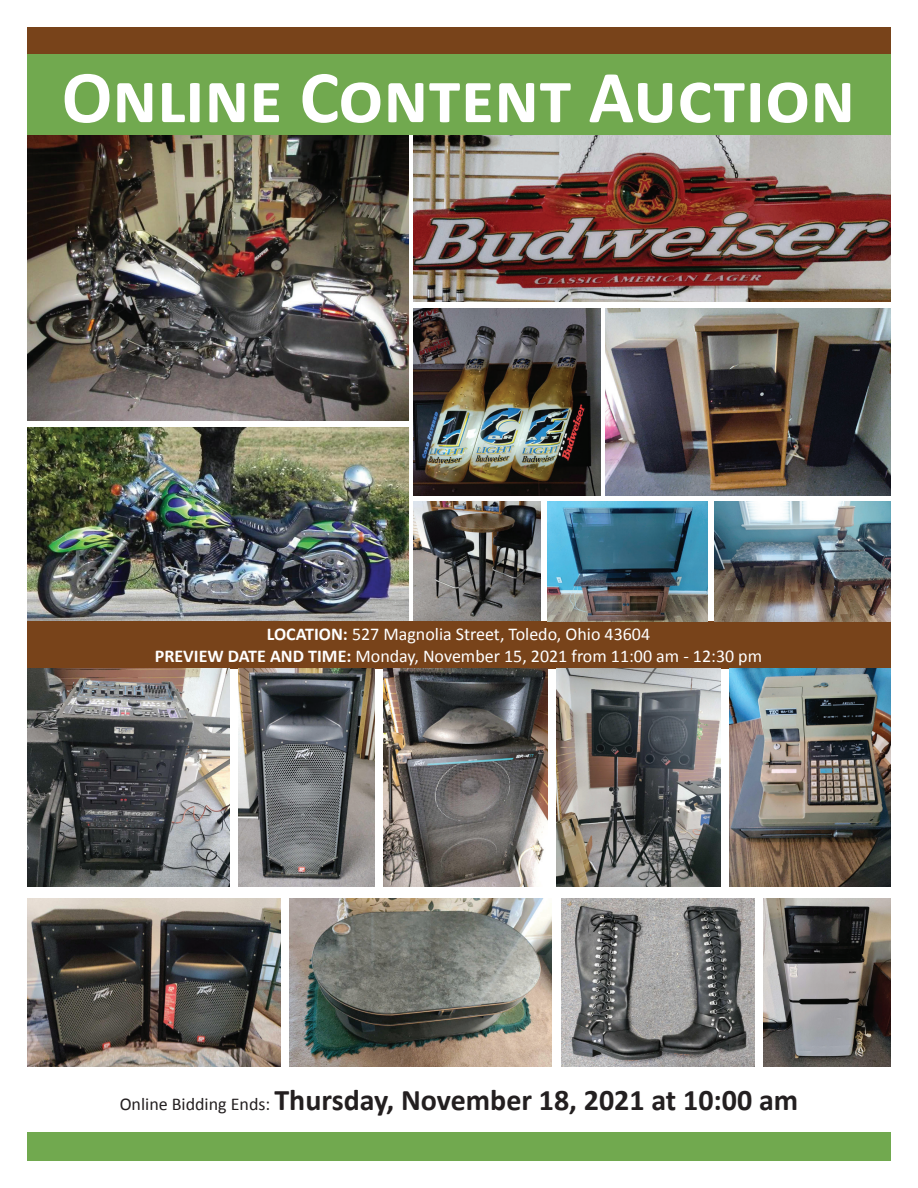
<style>
.page{position:relative;width:918px;height:1188px;background:#fff}
.page>*{position:absolute;margin:0;border:0;box-sizing:border-box;transform-origin:0 0}
.t1{font:700 75px "Calibri";color:#fff}
.t2{font:700 30px "Calibri";color:#231f20}
.t3{font:18px/21.6px "Calibri";color:#fff;text-align:center}
.s1{font-weight:700}
.s2{font-weight:400;font-size:18px}
</style>
<div class="page">
<div style="left:27px;top:1133px;width:864px;height:28px;background:#71a94f"></div>
<div style="left:27px;top:621px;width:864px;height:48px;background:#78431a"></div>
<div style="left:27px;top:27px;width:864px;height:27px;background:#78431a"></div>
<div style="left:27px;top:54px;width:864px;height:81px;background:#71a94f"></div>
<img style="left:27px;top:669px;width:203px;height:218px">
<img style="left:239px;top:669px;width:136px;height:218px">
<img style="left:384px;top:669px;width:164px;height:218px">
<img style="left:557px;top:669px;width:163px;height:218px">
<img style="left:729px;top:669px;width:162px;height:218px">
<img style="left:27px;top:135px;width:381px;height:286px">
<img style="left:27px;top:428px;width:382px;height:193px">
<img style="left:414px;top:135px;width:477px;height:167px">
<img style="left:414px;top:309px;width:187px;height:186px">
<img style="left:606px;top:309px;width:285px;height:186px">
<img style="left:27px;top:899px;width:253px;height:167px">
<img style="left:289px;top:899px;width:263px;height:167px">
<img style="left:561px;top:899px;width:193px;height:167px">
<img style="left:764px;top:899px;width:127px;height:167px">
<img style="left:414px;top:501px;width:127px;height:120px">
<img style="left:548px;top:501px;width:159px;height:120px">
<img style="left:715px;top:501px;width:176px;height:120px">
<h1 class="t1" style="left:62px;top:44px;width:795px">Online Content Auction</h1>
<p class="t3" style="left:155px;top:623px;width:609px"><span class="s1">LOCATION:</span> 527 Magnolia Street, Toledo, Ohio 43604<br><span class="s1">PREVIEW DATE AND TIME:</span> Monday, November 15, 2021 from 11:00 am - 12:30 pm</p>
<h2 class="t2" style="left:120px;top:1079px;width:680px"><span class="s2">Online Bidding Ends:</span> Thursday, November 18, 2021 at 10:00 am</h2>
</div>
